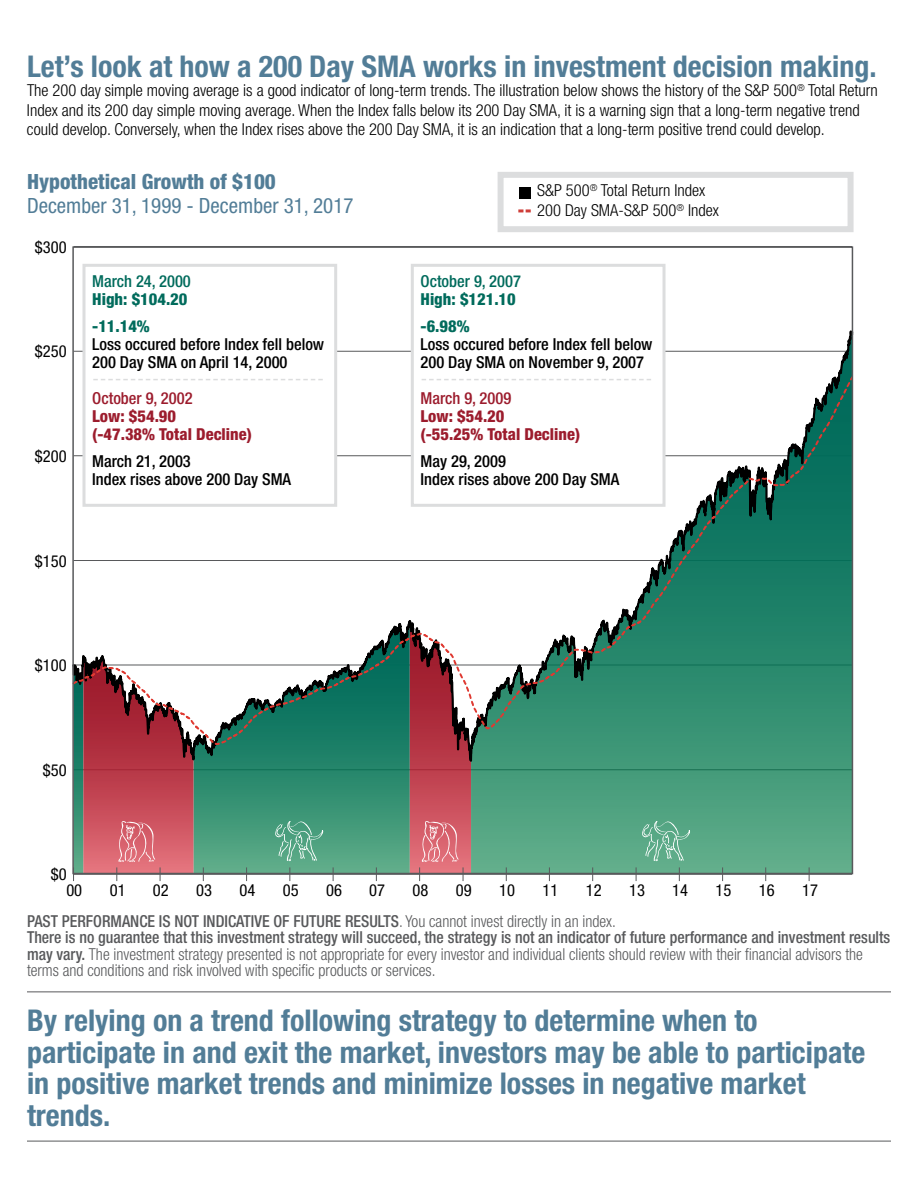
<style>
.page{position:relative;width:918px;height:1188px;background:#fff}
.page>*{position:absolute;margin:0;border:0;box-sizing:border-box;transform-origin:0 0}
.t1{font:700 condensed 30px/31.5px "Helvetica Neue";color:#527d97}
.t2{font:condensed 21px "Helvetica Neue";color:#527d97}
.t3{font:800 condensed 21px "Helvetica Neue";color:#527d97}
.t4{font:300 condensed 16.5px/16.5px "Helvetica Neue";color:#58595b;scale:.96 1}
.t5{font:300 condensed 16.5px/19.5px "Helvetica Neue";color:#000}
.t6{font:500 condensed 16.5px/18px "Helvetica Neue";color:#000}
.t7{font:800 condensed 16.5px/18px "Helvetica Neue";color:#9c1c2d}
.t8{font:condensed 16.5px "Helvetica Neue";letter-spacing:.005em;color:#000}
.t9{font:800 condensed 16.5px/27px "Helvetica Neue";color:#006b5c}
.t10{font:500 condensed 16.5px "Helvetica Neue";color:#006b5c}
.t11{font:500 condensed 16.5px "Helvetica Neue";color:#9c1c2d}
.s1{font-weight:500}
</style>
<div class="page">
<svg style="left:72px;top:246px;width:782px;height:636px"></svg>
<svg style="left:75px;top:375px;width:779px;height:371px"></svg>
<div style="left:498px;top:172px;width:356px;height:60px;background:#fff;border:6px solid #dcddde"></div>
<div style="left:519px;top:187px;width:12px;height:12px;background:#000"></div>
<svg style="left:518px;top:209px;width:13px;height:3px"></svg>
<hr style="left:27px;top:992px;width:864px;height:1px;background:#58595b">
<hr style="left:27px;top:1141px;width:864px;height:1px;background:#58595b">
<div style="left:84px;top:265px;width:252px;height:240px;background:#fff"></div>
<div style="left:82px;top:264px;width:255px;height:243px;border:3px solid #dcddde"></div>
<svg style="left:93px;top:379px;width:230px;height:1px"></svg>
<svg style="left:275px;top:821px;width:49px;height:40px;background:#67ae92"></svg>
<svg style="left:340px;top:621px;width:131px;height:260px"></svg>
<svg style="left:642px;top:821px;width:49px;height:40px;background:#71b597"></svg>
<svg style="left:73px;top:656px;width:120px;height:225px"></svg>
<div style="left:412px;top:265px;width:252px;height:240px;background:#fff"></div>
<div style="left:411px;top:264px;width:255px;height:243px;border:3px solid #dcddde"></div>
<svg style="left:422px;top:379px;width:229px;height:1px"></svg>
<h1 class="t1" style="left:27px;top:50px;width:851px">Let’s look at how a 200 Day SMA works in investment decision making.</h1>
<p class="t5" style="left:27px;top:81px;width:852px">The 200 day simple moving average is a good indicator of long-term trends. The illustration below shows the history of the S&amp;P 500<sup>®</sup> Total Return<br>Index and its 200 day simple moving average. When the Index falls below its 200 Day SMA, it is a warning sign that a long-term negative trend could develop. Conversely, when the Index rises above the 200 Day SMA, it is an indication that a long-term positive trend could develop.</p>
<p class="t3" style="left:27px;top:169px;width:250px">Hypothetical Growth of $100</p>
<p class="t2" style="left:27px;top:194px;width:328px">December 31, 1999 - December 31, 2017</p>
<p class="t8" style="left:35px;top:237px;width:33px">$300</p>
<p class="t8" style="left:35px;top:342px;width:33px">$250</p>
<p class="t8" style="left:35px;top:447px;width:33px">$200</p>
<p class="t10" style="left:92px;top:271px;width:100px">March 24, 2000</p>
<p class="t9" style="left:92px;top:285px;width:97px">High: $104.20 -11.14%</p>
<p class="t6" style="left:92px;top:334px;width:234px">Loss occured before Index fell below<br>200 Day SMA on April 14, 2000</p>
<p class="t11" style="left:92px;top:388px;width:102px">October 9, 2002</p>
<p class="t7" style="left:92px;top:406px;width:161px">Low: $54.90<br>(-47.38% Total Decline)</p>
<p class="t6" style="left:92px;top:451px;width:200px">March 21, 2003<br>Index rises above 200 Day SMA</p>
<p class="t8" style="left:35px;top:551px;width:33px">$150</p>
<p class="t8" style="left:35px;top:656px;width:33px">$100</p>
<p class="t8" style="left:43px;top:760px;width:25px">$50</p>
<p class="t8" style="left:51px;top:865px;width:17px">$0</p>
<p class="t5" style="left:537px;top:181px;width:183px">S&amp;P 500<sup>®</sup> Total Return Index<br>200 Day SMA-S&amp;P 500<sup>®</sup> Index</p>
<p class="t10" style="left:421px;top:271px;width:102px">October 9, 2007</p>
<p class="t9" style="left:421px;top:285px;width:97px">High: $121.10 -6.98%</p>
<p class="t6" style="left:421px;top:334px;width:234px">Loss occured before Index fell below<br>200 Day SMA on November 9, 2007</p>
<p class="t11" style="left:421px;top:388px;width:92px">March 9, 2009</p>
<p class="t7" style="left:421px;top:406px;width:161px">Low: $54.20<br>(-55.25% Total Decline)</p>
<p class="t6" style="left:421px;top:451px;width:200px">May 29, 2009<br>Index rises above 200 Day SMA</p>
<p class="t8" style="left:66px;top:881px;width:17px">00</p>
<p class="t8" style="left:110px;top:881px;width:17px">01</p>
<p class="t8" style="left:153px;top:881px;width:17px">02</p>
<p class="t8" style="left:196px;top:881px;width:17px">03</p>
<p class="t8" style="left:239px;top:881px;width:17px">04</p>
<p class="t8" style="left:283px;top:881px;width:17px">05</p>
<p class="t8" style="left:326px;top:881px;width:17px">06</p>
<p class="t8" style="left:369px;top:881px;width:17px">07</p>
<p class="t8" style="left:413px;top:881px;width:17px">08</p>
<p class="t8" style="left:456px;top:881px;width:17px">09</p>
<p class="t8" style="left:499px;top:881px;width:17px">10</p>
<p class="t8" style="left:542px;top:881px;width:17px">11</p>
<p class="t8" style="left:586px;top:881px;width:17px">12</p>
<p class="t8" style="left:629px;top:881px;width:17px">13</p>
<p class="t8" style="left:672px;top:881px;width:17px">14</p>
<p class="t8" style="left:716px;top:881px;width:17px">15</p>
<p class="t8" style="left:759px;top:881px;width:17px">16</p>
<p class="t8" style="left:802px;top:881px;width:17px">17</p>
<p class="t4" style="left:27px;top:913px;width:901px"><span class="s1">PAST PERFORMANCE IS NOT INDICATIVE OF FUTURE RESULTS</span>. You cannot invest directly in an index.<br><span class="s1">There is no guarantee that this investment strategy will succeed, the strategy is not an indicator of future performance and investment results may vary.</span> The investment strategy presented is not appropriate for every investor and individual clients should review with their financial advisors the terms and conditions and risk involved with specific products or services.</p>
<h1 class="t1" style="left:27px;top:1004px;width:840px">By relying on a trend following strategy to determine when to participate in and exit the market, investors may be able to participate in positive market trends and minimize losses in negative market trends.</h1>
</div>
